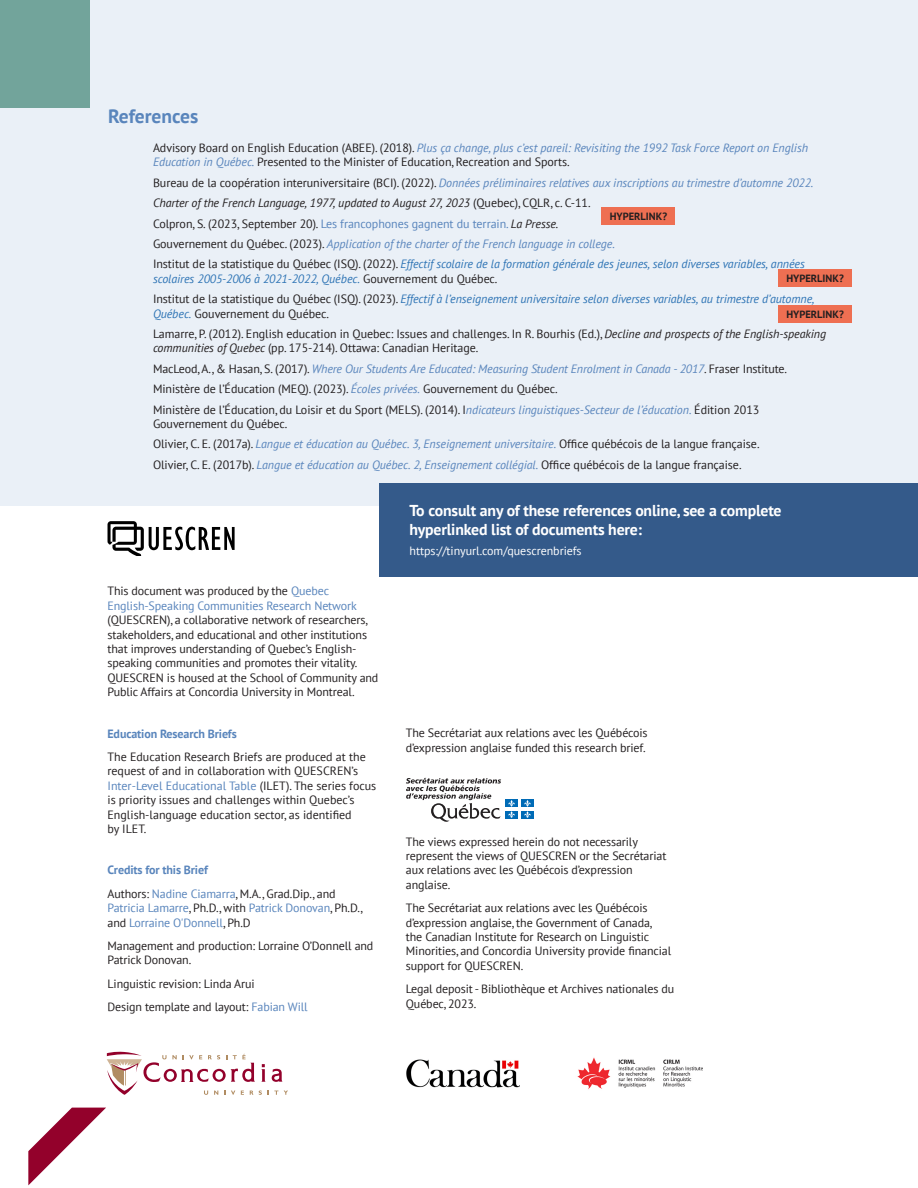
<style>
.page{position:relative;width:918px;height:1188px;background:#fff}
.page>*{position:absolute;margin:0;border:0;box-sizing:border-box;transform-origin:0 0}
.Regular_text{font:700 19.5px "PT Sans";color:#5985bc}
.Regular_text-2{font:700 15.75px/18.9px "PT Sans";letter-spacing:-.01em;color:#fff}
.Regular_text-3{font:12px/14.4px "PT Sans";letter-spacing:-.01em;color:#231f20}
.Regular_text-4{font:italic 12px/14.4px "PT Sans";letter-spacing:-.005em;color:#2e74b5}
.Regular_text-5{font:italic 12px "PT Sans";letter-spacing:-.005em;color:#5985bc}
.Regular_text-6{font:12px/14.4px "PT Sans";letter-spacing:-.01em;color:#5985bc}
.Regular_text-7{font:italic 12px "PT Sans";letter-spacing:-.005em;color:#231f20}
.Regular_text-8{font:700 12px "PT Sans";letter-spacing:-.01em;color:#5985bc}
.Regular_text-9{font:12px "PT Sans";letter-spacing:-.005em;color:#fff}
.Heading_2{font:700 10.5px "PT Sans";color:#231f20}
.s1{font-style:italic;color:#5985bc}
.s2{font-style:normal;color:#231f20}
.s3{font-style:normal}
.s4{color:#231f20}
.s5{font-style:italic;color:#231f20}
.s6{font-style:italic}
.s7{color:#5985bc}
</style>
<div class="page">
<div style="left:0;top:0;width:918px;height:506px;background:#eaf0f7"></div>
<div style="left:380px;top:484px;width:538px;height:93px;background:#345a8a"></div>
<svg style="left:108px;top:521px;width:127px;height:35px"></svg>
<img style="left:406px;top:1059px;width:114px;height:29px">
<div style="left:0;top:0;width:90px;height:108px;background:#72a49b"></div>
<svg style="left:406px;top:778px;width:95px;height:44px"></svg>
<div style="left:505px;top:800px;width:13px;height:7px;background:#006bb6"></div>
<div style="left:521px;top:800px;width:13px;height:7px;background:#006bb6"></div>
<div style="left:505px;top:811px;width:13px;height:7px;background:#006bb6"></div>
<svg style="left:508px;top:800px;width:7px;height:18px"></svg>
<div style="left:521px;top:811px;width:13px;height:7px;background:#006bb6"></div>
<svg style="left:524px;top:800px;width:7px;height:18px"></svg>
<svg style="left:28px;top:1108px;width:78px;height:77px"></svg>
<svg style="left:107px;top:1052px;width:181px;height:43px"></svg>
<img style="left:577px;top:1057px;width:125px;height:33px">
<div style="left:602px;top:207px;width:73px;height:18px;background:#ee6f52"></div>
<div style="left:778px;top:269px;width:74px;height:18px;background:#ee6f52"></div>
<div style="left:778px;top:305px;width:74px;height:18px;background:#ee6f52"></div>
<p class="Regular_text" style="left:108px;top:103px;width:92px">References</p>
<p class="Regular_text-3" style="left:153px;top:140px;width:657px">Advisory Board on English Education (ABEE). (2018). <span class="s1">Plus ça change, plus c’est pareil: Revisiting the 1992 Task Force Report on English<br>Education in Québec.</span> Presented to the Minister of Education, Recreation and Sports.</p>
<p class="Regular_text-5" style="left:153px;top:175px;width:662px"><span class="s2">Bureau de la coopération interuniversitaire (BCI). (2022).</span> Données préliminaires relatives aux inscriptions au trimestre d’automne 2022.</p>
<p class="Regular_text-7" style="left:153px;top:195px;width:439px">Charter of the French Language, 1977, updated to August 27, 2023 <span class="s3">(Quebec), CQLR, c. C-11.</span></p>
<p class="Regular_text-6" style="left:153px;top:216px;width:407px"><span class="s4">Colpron, S. (2023, September 20).</span> Les francophones gagnent du terrain. <span class="s5">La Presse.</span></p>
<p class="Regular_text-5" style="left:153px;top:236px;width:463px"><span class="s2">Gouvernement du Québec. (2023).</span> Application of the charter of the French language in college.</p>
<p class="Regular_text-4" style="left:153px;top:257px;width:653px"><span class="s2">Institut de la statistique du Québec (ISQ). (2022).</span> Effectif scolaire de la formation générale des jeunes, selon diverses variables, années scolaires 2005-2006 à 2021-2022, Québec. <span class="s2">Gouvernement du Québec.</span></p>
<p class="Regular_text-4" style="left:153px;top:292px;width:663px"><span class="s2">Institut de la statistique du Québec (ISQ). (2023).</span> Effectif à l’enseignement universitaire selon diverses variables, au trimestre d’automne,<br>Québec. <span class="s2">Gouvernement du Québec.</span></p>
<p class="Regular_text-3" style="left:153px;top:326px;width:675px">Lamarre, P. (2012). English education in Quebec: Issues and challenges. In R. Bourhis (Ed.), <span class="s6">Decline and prospects of the English-speaking communities of Quebec</span> (pp. 175-214). Ottawa: Canadian Heritage.</p>
<p class="Regular_text-5" style="left:153px;top:361px;width:636px"><span class="s2">MacLeod, A., &amp; Hasan, S. (2017).</span> Where Our Students Are Educated: Measuring Student Enrolment in Canada - 2017<span class="s2">. Fraser Institute.</span></p>
<p class="Regular_text-3" style="left:153px;top:382px;width:406px">Ministère de l’Éducation (MEQ). (2023). <span class="s1">Écoles privées.</span> Gouvernement du Québec.</p>
<p class="Regular_text-3" style="left:153px;top:402px;width:608px">Ministère de l’Éducation, du Loisir et du Sport (MELS). (2014). I<span class="s1">ndicateurs linguistiques-Secteur de l’éducation.</span> Édition 2013<br>Gouvernement du Québec.</p>
<p class="Regular_text-3" style="left:153px;top:437px;width:608px">Olivier, C. E. (2017a). <span class="s1">Langue et éducation au Québec. 3, Enseignement universitaire.</span> Office québécois de la langue française.</p>
<p class="Regular_text-3" style="left:153px;top:457px;width:590px">Olivier, C. E. (2017b). <span class="s1">Langue et éducation au Québec. 2, Enseignement collégial.</span> Office québécois de la langue française.</p>
<p class="Regular_text-2" style="left:410px;top:500px;width:374px">To consult any of these references online, see a complete hyperlinked list of documents here:</p>
<p class="Regular_text-9" style="left:410px;top:543px;width:174px">https://tinyurl.com/quescrenbriefs</p>
<p class="Heading_2" style="left:610px;top:209px;width:59px">HYPERLINK?</p>
<p class="Heading_2" style="left:786px;top:271px;width:59px">HYPERLINK?</p>
<p class="Heading_2" style="left:786px;top:307px;width:59px">HYPERLINK?</p>
<p class="Regular_text-3" style="left:108px;top:584px;width:272px">This document was produced by the <span class="s7">Quebec English-Speaking Communities Research Network </span>(QUESCREN), a collaborative network of researchers, stakeholders, and educational and other institutions that improves understanding of Quebec’s English&shy;speaking communities and promotes their vitality.<br>QUESCREN is housed at the School of Community and Public Affairs at Concordia University in Montreal.</p>
<p class="Regular_text-8" style="left:108px;top:725px;width:131px">Education Research Briefs</p>
<p class="Regular_text-3" style="left:108px;top:749px;width:270px">The Education Research Briefs are produced at the request of and in collaboration with QUESCREN’s <span class="s7">Inter-Level Educational Table</span> (ILET). The series focus is priority issues and challenges within Quebec’s English-language education sector, as identified<br>by ILET.</p>
<p class="Regular_text-8" style="left:108px;top:862px;width:102px">Credits for this Brief</p>
<p class="Regular_text-6" style="left:108px;top:886px;width:257px"><span class="s4">Authors:</span> Nadine Ciamarra<span class="s4">, M.A., Grad.Dip., and<br></span>Patricia Lamarre<span class="s4">, Ph.D., with</span> Patrick Donovan<span class="s4">, Ph.D., and</span> Lorraine O'Donnell<span class="s4">, Ph.D</span></p>
<p class="Regular_text-3" style="left:108px;top:938px;width:267px">Management and production: Lorraine O’Donnell and<br>Patrick Donovan.</p>
<p class="Regular_text-3" style="left:108px;top:976px;width:149px">Linguistic revision: Linda Arui</p>
<p class="Regular_text-3" style="left:108px;top:1000px;width:202px">Design template and layout: <span class="s7">Fabian Will</span></p>
<p class="Regular_text-3" style="left:406px;top:725px;width:243px">The Secrétariat aux relations avec les Québécois d’expression anglaise funded this research brief.</p>
<p class="Regular_text-3" style="left:406px;top:834px;width:262px">The views expressed herein do not necessarily represent the views of QUESCREN or the Secrétariat aux relations avec les Québécois d’expression anglaise.</p>
<p class="Regular_text-3" style="left:406px;top:900px;width:267px">The Secrétariat aux relations avec les Québécois d’expression anglaise, the Government of Canada, the Canadian Institute for Research on Linguistic Minorities, and Concordia University provide financial support for QUESCREN.</p>
<p class="Regular_text-3" style="left:406px;top:981px;width:270px">Legal deposit - Bibliothèque et Archives nationales du<br>Québec, 2023.</p>
</div>
